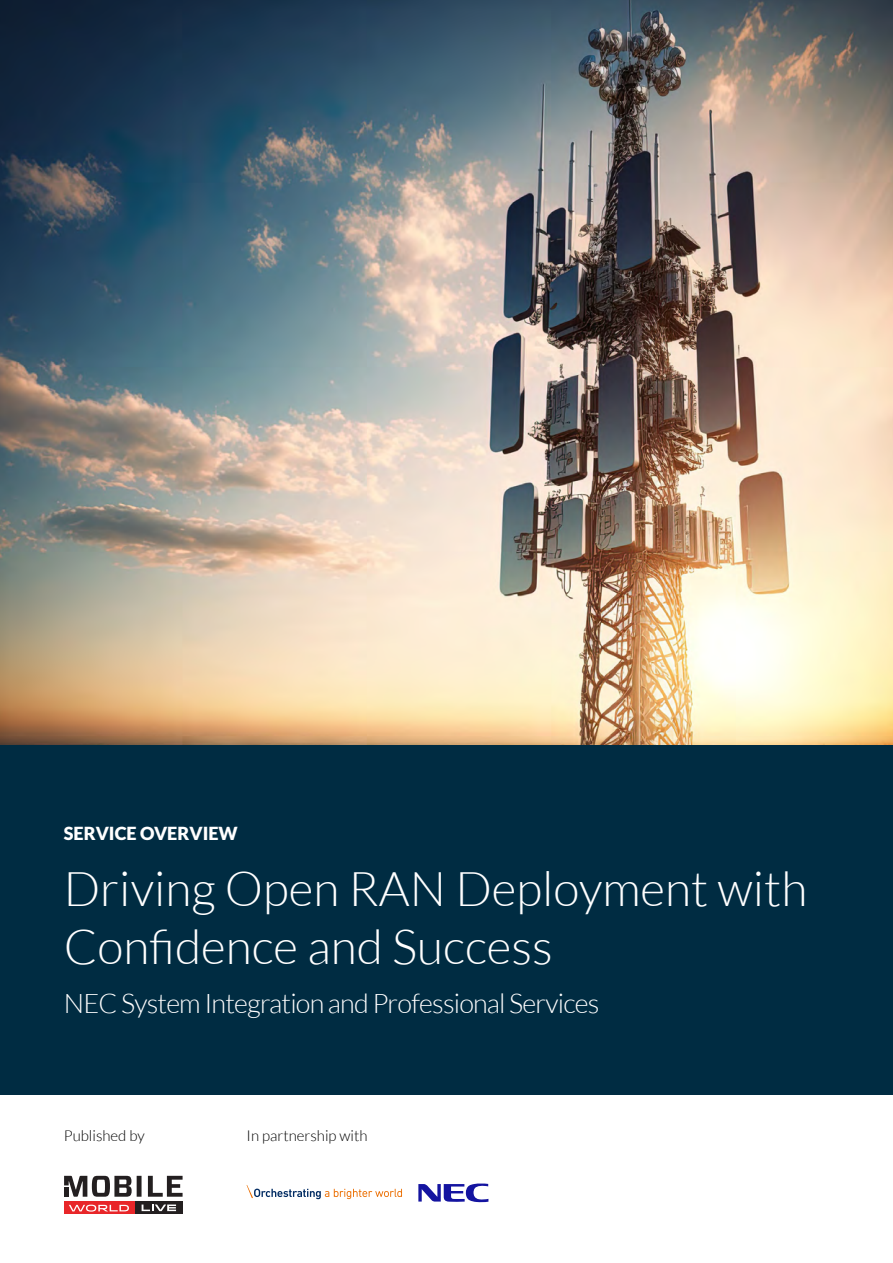
<style>
.page{position:relative;width:893px;height:1263px;background:#fff}
.page>*{position:absolute;margin:0;border:0;box-sizing:border-box;transform-origin:0 0}
.t1{font:300 48px/57.6px "Lato";color:#fff}
.t2{font:300 27px "Lato";letter-spacing:-.03em;color:#fff}
.t3{font:900 18px "Lato";color:#fff}
.t4{font:300 15px "Lato";color:#000}
</style>
<div class="page">
<div style="left:0;top:744px;width:893px;height:351px;background:#002c42"></div>
<svg style="left:64px;top:1201px;width:71px;height:13px"></svg>
<div style="left:135px;top:1201px;width:48px;height:13px;background:#231f20"></div>
<svg style="left:69px;top:1205px;width:60px;height:6px"></svg>
<svg style="left:142px;top:1204px;width:34px;height:7px"></svg>
<svg style="left:64px;top:1176px;width:119px;height:21px"></svg>
<div style="left:64px;top:1187px;width:5px;height:9px;background:#231f20"></div>
<img style="left:0;top:0;width:893px;height:744px">
<svg style="left:247px;top:1185px;width:155px;height:14px"></svg>
<svg style="left:418px;top:1183px;width:70px;height:19px"></svg>
<p class="t3" style="left:64px;top:823px;width:176px">SERVICE OVERVIEW</p>
<p class="t1" style="left:64px;top:860px;width:745px">Driving Open RAN Deployment with<br>Confidence and Success</p>
<p class="t2" style="left:64px;top:989px;width:537px">NEC System Integration and Professional Services</p>
<p class="t4" style="left:64px;top:1128px;width:83px">Published by</p>
<p class="t4" style="left:247px;top:1128px;width:122px">In partnership with</p>
</div>
